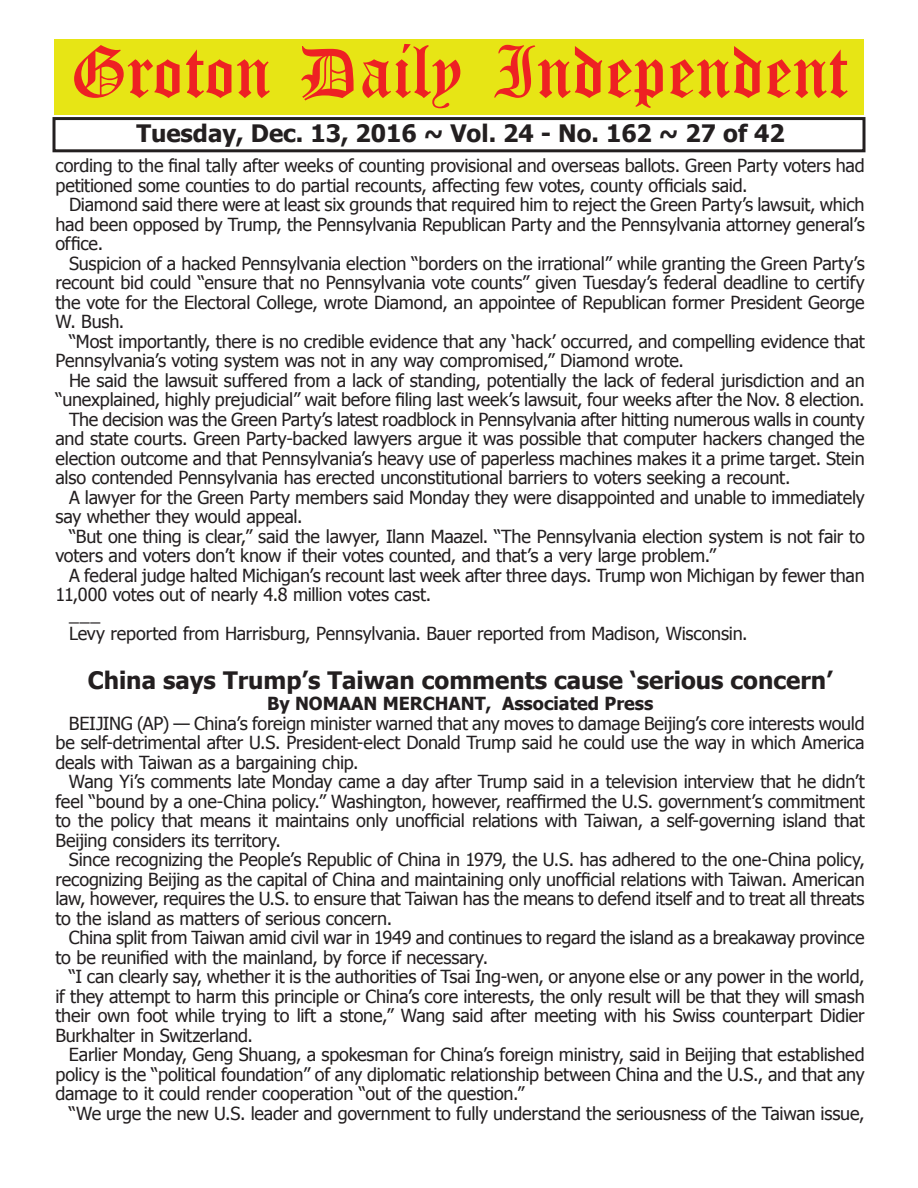
<style>
.page{position:relative;width:918px;height:1188px;background:#fff}
.page>*{position:absolute;margin:0;border:0;box-sizing:border-box;transform-origin:0 0}
.t1{font:54px "Old English Five";color:#ee2123}
.t2{font:700 24px "Tahoma";color:#231f20}
.t3{font:18px/19.5px "Tahoma";letter-spacing:-.015em;color:#231f20;text-align:justify}
.t4{font:700 18px "Tahoma";color:#231f20}
</style>
<div class="page">
<div style="left:52px;top:117px;width:814px;height:35px;border:3px solid #231f20"></div>
<div style="left:54px;top:40px;width:810px;height:75px;background:#e7e515"></div>
<h1 class="t1" style="left:70px;top:47px;width:779px">Groton Daily Independent</h1>
<h2 class="t2" style="left:136px;top:116px;width:650px">Tuesday, Dec. 13, 2016 ~ Vol. 24 - No. 162 ~ 27 of 42</h2>
<p class="t3" style="left:56px;top:155px;width:811px">cording to the final tally after weeks of counting provisional and overseas ballots. Green Party voters had petitioned some counties to do partial recounts, affecting few votes, county officials said.</p>
<p class="t3" style="left:56px;top:194px;width:811px;text-indent:14px">Diamond said there were at least six grounds that required him to reject the Green Party’s lawsuit, which had been opposed by Trump, the Pennsylvania Republican Party and the Pennsylvania attorney general’s office.</p>
<p class="t3" style="left:56px;top:253px;width:811px;text-indent:14px">Suspicion of a hacked Pennsylvania election “borders on the irrational” while granting the Green Party’s recount bid could “ensure that no Pennsylvania vote counts” given Tuesday’s federal deadline to certify the vote for the Electoral College, wrote Diamond, an appointee of Republican former President George W. Bush.</p>
<p class="t3" style="left:56px;top:331px;width:811px;text-indent:14px">“Most importantly, there is no credible evidence that any ‘hack’ occurred, and compelling evidence that<br>Pennsylvania’s voting system was not in any way compromised,” Diamond wrote.</p>
<p class="t3" style="left:69px;top:370px;width:797px">He said the lawsuit suffered from a lack of standing, potentially the lack of federal jurisdiction and an</p>
<p class="t3" style="left:56px;top:389px;width:811px">“unexplained, highly prejudicial” wait before filing last week’s lawsuit, four weeks after the Nov. 8 election.</p>
<p class="t3" style="left:69px;top:409px;width:797px">The decision was the Green Party’s latest roadblock in Pennsylvania after hitting numerous walls in county</p>
<p class="t3" style="left:56px;top:428px;width:811px">and state courts. Green Party-backed lawyers argue it was possible that computer hackers changed the</p>
<p class="t3" style="left:56px;top:448px;width:811px">election outcome and that Pennsylvania’s heavy use of paperless machines makes it a prime target. Stein</p>
<p class="t3" style="left:56px;top:467px;width:737px">also contended Pennsylvania has erected unconstitutional barriers to voters seeking a recount.</p>
<p class="t3" style="left:69px;top:487px;width:797px">A lawyer for the Green Party members said Monday they were disappointed and unable to immediately</p>
<p class="t3" style="left:56px;top:506px;width:249px">say whether they would appeal.</p>
<p class="t3" style="left:69px;top:526px;width:797px">“But one thing is clear,” said the lawyer, Ilann Maazel. “The Pennsylvania election system is not fair to</p>
<p class="t3" style="left:56px;top:545px;width:662px">voters and voters don’t know if their votes counted, and that’s a very large problem.”</p>
<p class="t3" style="left:69px;top:565px;width:797px">A federal judge halted Michigan’s recount last week after three days. Trump won Michigan by fewer than</p>
<p class="t3" style="left:56px;top:584px;width:377px">11,000 votes out of nearly 4.8 million votes cast.</p>
<p class="t3" style="left:69px;top:604px;width:33px">___</p>
<p class="t3" style="left:69px;top:623px;width:680px">Levy reported from Harrisburg, Pennsylvania. Bauer reported from Madison, Wisconsin.</p>
<h2 class="t2" style="left:88px;top:663px;width:747px">China says Trump’s Taiwan comments cause ‘serious concern’</h2>
<p class="t4" style="left:267px;top:691px;width:388px">By NOMAAN MERCHANT, Associated Press</p>
<p class="t3" style="left:55px;top:713px;width:811px;text-indent:14px">BEIJING (AP) — China’s foreign minister warned that any moves to damage Beijing’s core interests would be self-detrimental after U.S. President-elect Donald Trump said he could use the way in which America deals with Taiwan as a bargaining chip.</p>
<p class="t3" style="left:55px;top:771px;width:811px;text-indent:14px">Wang Yi’s comments late Monday came a day after Trump said in a television interview that he didn’t feel “bound by a one-China policy.” Washington, however, reaffirmed the U.S. government’s commitment to the policy that means it maintains only unofficial relations with Taiwan, a self-governing island that Beijing considers its territory.</p>
<p class="t3" style="left:55px;top:849px;width:811px;text-indent:14px">Since recognizing the People’s Republic of China in 1979, the U.S. has adhered to the one-China policy, recognizing Beijing as the capital of China and maintaining only unofficial relations with Taiwan. American law, however, requires the U.S. to ensure that Taiwan has the means to defend itself and to treat all threats to the island as matters of serious concern.</p>
<p class="t3" style="left:55px;top:927px;width:811px;text-indent:14px">China split from Taiwan amid civil war in 1949 and continues to regard the island as a breakaway province to be reunified with the mainland, by force if necessary.</p>
<p class="t3" style="left:55px;top:966px;width:811px;text-indent:14px">“I can clearly say, whether it is the authorities of Tsai Ing-wen, or anyone else or any power in the world, if they attempt to harm this principle or China’s core interests, the only result will be that they will smash their own foot while trying to lift a stone,” Wang said after meeting with his Swiss counterpart Didier Burkhalter in Switzerland.</p>
<p class="t3" style="left:55px;top:1044px;width:811px;text-indent:14px">Earlier Monday, Geng Shuang, a spokesman for China’s foreign ministry, said in Beijing that established policy is the “political foundation” of any diplomatic relationship between China and the U.S., and that any damage to it could render cooperation “out of the question.”</p>
<p class="t3" style="left:69px;top:1102px;width:797px">“We urge the new U.S. leader and government to fully understand the seriousness of the Taiwan issue,</p>
</div>
